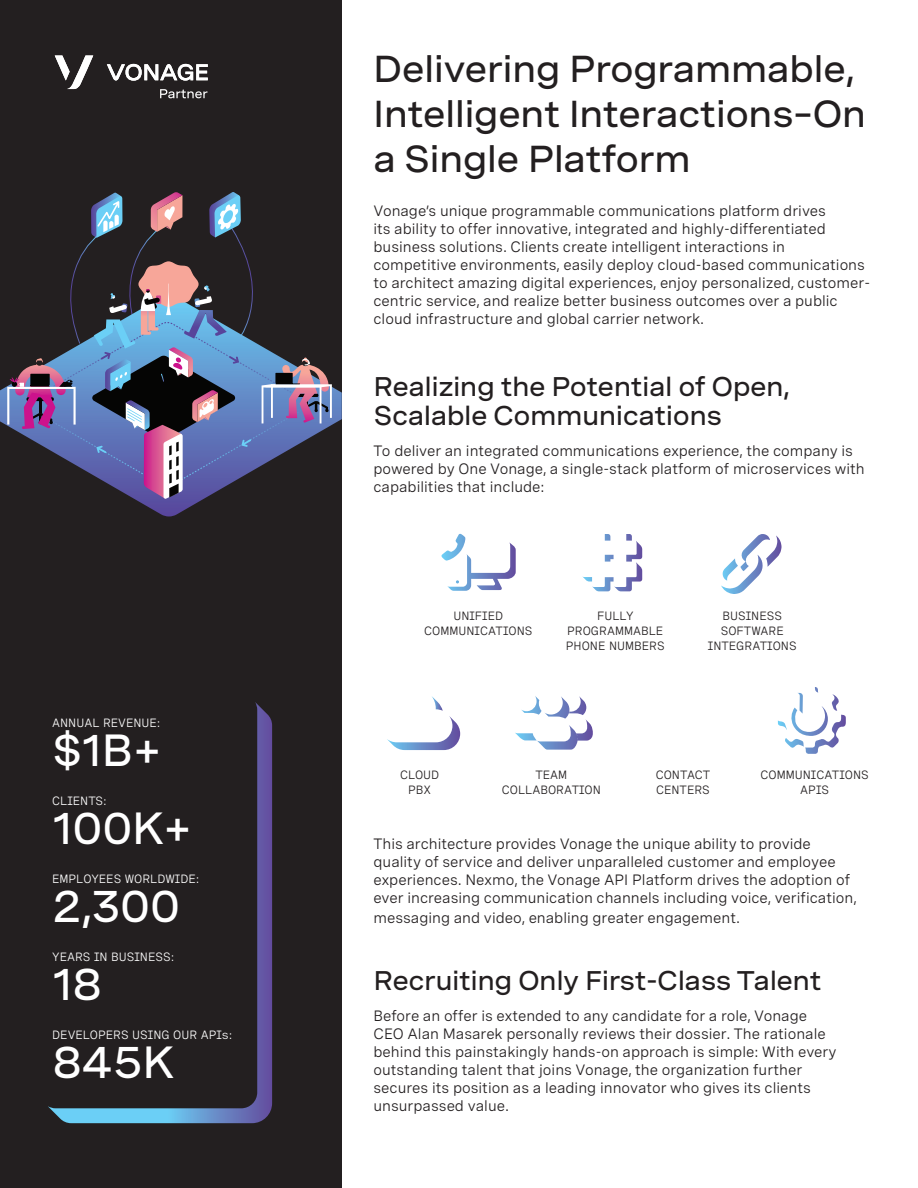
<style>
.page{position:relative;width:918px;height:1188px;background:#fff}
.page>*{position:absolute;margin:0;border:0;box-sizing:border-box;transform-origin:0 0}
.t1{font:500 expanded 45px "Spezia";letter-spacing:-.02em;color:#fff}
.t2{font:500 expanded 37.5px/45px "Spezia";letter-spacing:-.02em;color:#231f20}
.t3{font:500 expanded 27px/28.5px "Spezia";letter-spacing:-.02em;color:#231f20}
.t4{font:15px/18px "Spezia";color:#231f20}
.t5{font:12px/15px "Spezia Semi Mono";color:#231f20;text-align:center}
.t6{font:12px "Spezia Semi Mono";color:#fff}
</style>
<div class="page">
<div style="left:0;top:0;width:342px;height:1188px;background:#231f20"></div>
<svg style="left:441px;top:534px;width:75px;height:57px"></svg>
<svg style="left:48px;top:702px;width:224px;height:421px"></svg>
<svg style="left:582px;top:534px;width:60px;height:57px"></svg>
<svg style="left:778px;top:687px;width:68px;height:67px"></svg>
<svg style="left:521px;top:701px;width:16px;height:11px"></svg>
<svg style="left:387px;top:696px;width:73px;height:54px"></svg>
<svg style="left:721px;top:534px;width:61px;height:60px"></svg>
<svg style="left:0;top:386px;width:342px;height:130px"></svg>
<svg style="left:7px;top:192px;width:325px;height:307px"></svg>
<svg style="left:55px;top:56px;width:38px;height:33px"></svg>
<svg style="left:107px;top:64px;width:101px;height:17px"></svg>
<svg style="left:160px;top:89px;width:48px;height:9px"></svg>
<p class="t6" style="left:52px;top:714px;width:110px">ANNUAL REVENUE:</p>
<h1 class="t1" style="left:52px;top:716px;width:111px">$1B+</h1>
<p class="t6" style="left:52px;top:792px;width:56px">CLIENTS:</p>
<h1 class="t1" style="left:52px;top:794px;width:142px">100K+</h1>
<p class="t6" style="left:52px;top:870px;width:149px">EMPLOYEES WORLDWIDE:</p>
<h1 class="t1" style="left:52px;top:872px;width:130px">2,300</h1>
<p class="t6" style="left:52px;top:948px;width:124px">YEARS IN BUSINESS:</p>
<h1 class="t1" style="left:52px;top:950px;width:52px">18</h1>
<p class="t6" style="left:52px;top:1026px;width:182px">DEVELOPERS USING OUR APIs:</p>
<h1 class="t1" style="left:52px;top:1028px;width:124px">845K</h1>
<h2 class="t2" style="left:373px;top:44px;width:495px">Delivering Programmable,<br>Intelligent Interactions–On a Single Platform</h2>
<p class="t4" style="left:374px;top:201px;width:498px">Vonage’s unique programmable communications platform drives<br>its ability to offer innovative, integrated and highly-differentiated business solutions. Clients create intelligent interactions in competitive environments, easily deploy cloud-based communications to architect amazing digital experiences, enjoy personalized, customer&shy;centric service, and realize better business outcomes over a public cloud infrastructure and global carrier network.</p>
<h3 class="t3" style="left:374px;top:370px;width:418px">Realizing the Potential of Open,<br>Scalable Communications</h3>
<p class="t4" style="left:374px;top:441px;width:493px">To deliver an integrated communications experience, the company is powered by One Vonage, a single-stack platform of microservices with capabilities that include:</p>
<p class="t5" style="left:424px;top:607px;width:110px">UNIFIED<br>COMMUNICATIONS</p>
<p class="t5" style="left:566px;top:607px;width:100px">FULLY<br>PROGRAMMABLE<br>PHONE NUMBERS</p>
<p class="t5" style="left:708px;top:607px;width:90px">BUSINESS<br>SOFTWARE<br>INTEGRATIONS</p>
<p class="t5" style="left:400px;top:767px;width:41px">CLOUD<br>PBX</p>
<p class="t5" style="left:502px;top:767px;width:101px">TEAM<br>COLLABORATION</p>
<p class="t5" style="left:656px;top:767px;width:56px;text-align:left">CONTACT<br>CENTERS</p>
<p class="t5" style="left:761px;top:767px;width:110px">COMMUNICATIONS<br>APIS</p>
<p class="t4" style="left:374px;top:834px;width:485px">This architecture provides Vonage the unique ability to provide quality of service and deliver unparalleled customer and employee experiences. Nexmo, the Vonage API Platform drives the adoption of ever increasing communication channels including voice, verification,</p>
<p class="t4" style="left:374px;top:907px;width:368px">messaging and video, enabling greater engagement.</p>
<h3 class="t3" style="left:374px;top:964px;width:450px">Recruiting Only First-Class Talent</h3>
<p class="t4" style="left:374px;top:1006px;width:465px">Before an offer is extended to any candidate for a role, Vonage CEO Alan Masarek personally reviews their dossier. The rationale behind this painstakingly hands-on approach is simple: With every outstanding talent that joins Vonage, the organization further secures its position as a leading innovator who gives its clients unsurpassed value.</p>
</div>
